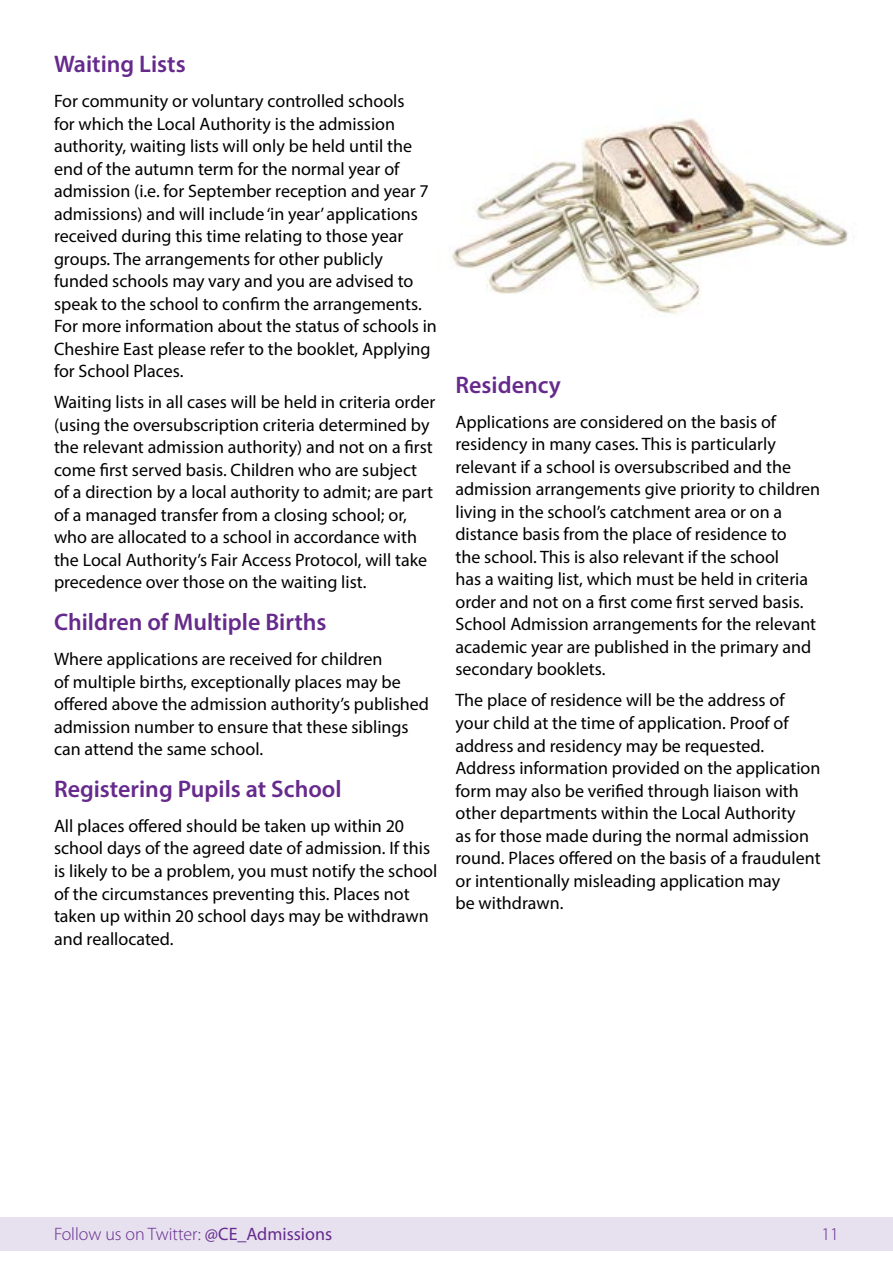
<style>
.page{position:relative;width:893px;height:1263px;background:#fff}
.page>*{position:absolute;margin:0;border:0;box-sizing:border-box;transform-origin:0 0}
.t1{font:600 24px "Myriad Pro";color:#662a8c}
.t2{font:18px/22.5px "Myriad Pro";color:#000}
.t3{font:300 18px "Myriad Pro";color:#662a8c}
.s1{font-weight:400}
</style>
<div class="page">
<div style="left:0;top:1217px;width:893px;height:33px;background:#e6e0ef"></div>
<img style="left:451px;top:118px;width:397px;height:197px">
<h1 class="t1" style="left:54px;top:49px;width:133px">Waiting Lists</h1>
<p class="t2" style="left:54px;top:90px;width:384px">For community or voluntary controlled schools<br>for which the Local Authority is the admission authority, waiting lists will only be held until the end of the autumn term for the normal year of admission (i.e. for September reception and year 7 admissions) and will include ‘in year’ applications received during this time relating to those year groups. The arrangements for other publicly funded schools may vary and you are advised to speak to the school to confirm the arrangements.<br>For more information about the status of schools in Cheshire East please refer to the booklet, Applying for School Places.</p>
<p class="t2" style="left:54px;top:391px;width:383px">Waiting lists in all cases will be held in criteria order (using the oversubscription criteria determined by the relevant admission authority) and not on a first come first served basis. Children who are subject of a direction by a local authority to admit; are part of a managed transfer from a closing school; or, who are allocated to a school in accordance with the Local Authority’s Fair Access Protocol, will take precedence over those on the waiting list.</p>
<h1 class="t1" style="left:54px;top:606px;width:274px">Children of Multiple Births</h1>
<p class="t2" style="left:54px;top:648px;width:377px">Where applications are received for children<br>of multiple births, exceptionally places may be offered above the admission authority’s published admission number to ensure that these siblings can attend the same school.</p>
<h1 class="t1" style="left:54px;top:773px;width:289px">Registering Pupils at School</h1>
<p class="t2" style="left:54px;top:814px;width:385px">All places offered should be taken up within 20 school days of the agreed date of admission. If this is likely to be a problem, you must notify the school of the circumstances preventing this. Places not taken up within 20 school days may be withdrawn and reallocated.</p>
<h1 class="t1" style="left:455px;top:369px;width:107px">Residency</h1>
<p class="t2" style="left:455px;top:410px;width:366px">Applications are considered on the basis of residency in many cases. This is particularly relevant if a school is oversubscribed and the admission arrangements give priority to children living in the school’s catchment area or on a distance basis from the place of residence to<br>the school. This is also relevant if the school<br>has a waiting list, which must be held in criteria order and not on a first come first served basis.<br>School Admission arrangements for the relevant academic year are published in the primary and secondary booklets.</p>
<p class="t2" style="left:455px;top:689px;width:367px">The place of residence will be the address of your child at the time of application. Proof of address and residency may be requested.<br>Address information provided on the application form may also be verified through liaison with other departments within the Local Authority<br>as for those made during the normal admission round. Places offered on the basis of a fraudulent or intentionally misleading application may<br>be withdrawn.</p>
<p class="t3" style="left:54px;top:1224px;width:280px">Follow us on Twitter: <span class="s1">@CE_Admissions</span></p>
<p class="t3" style="left:821px;top:1224px;width:19px">11</p>
</div>
